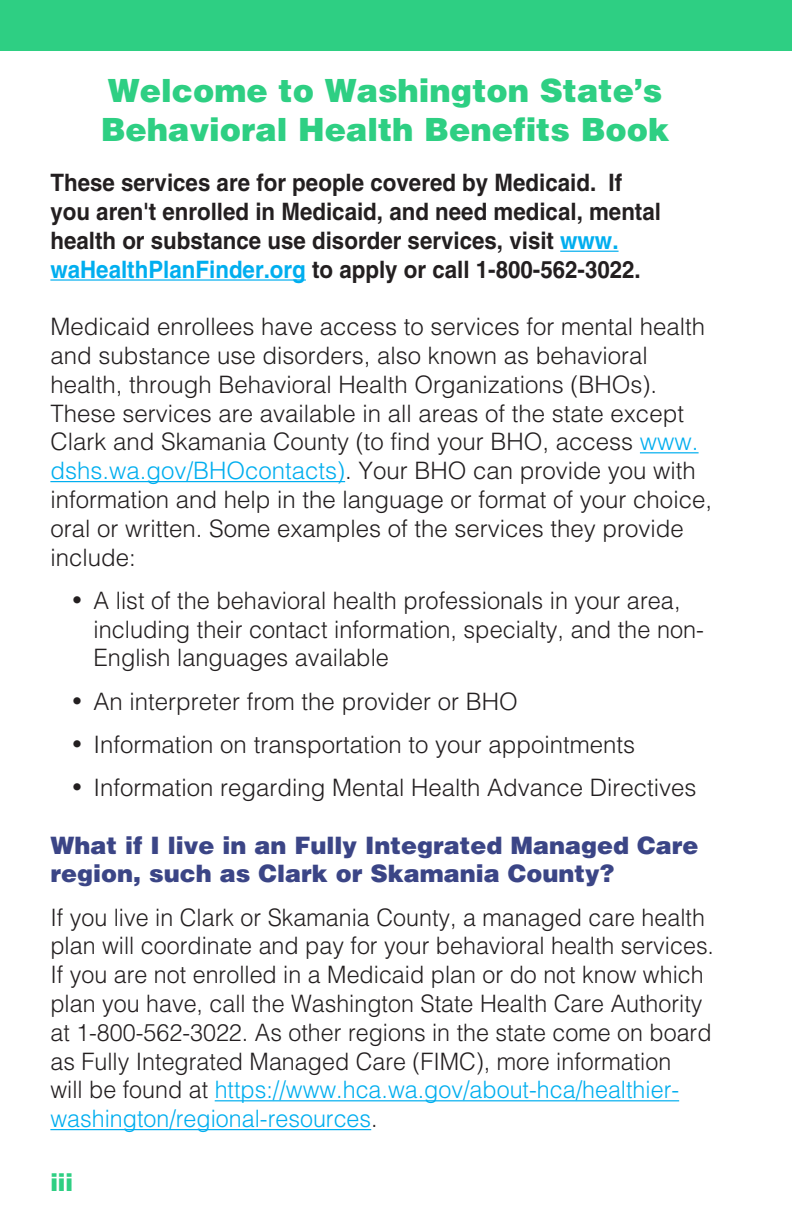
<style>
.page{position:relative;width:792px;height:1224px;background:#fff}
.page>*{position:absolute;margin:0;border:0;box-sizing:border-box;transform-origin:0 0}
.t1{font:900 32px/38.4px "Helvetica LT Std";color:#2ecf83}
.t2{font:300 24px/28.8px "Helvetica LT Std";color:#231f20}
.t3{font:700 24px/28.8px "Helvetica LT Std";color:#231f20;scale:.93 1}
.t4{font:900 24px/28.8px "Helvetica LT Std";color:#3b4586}
.TOC_body{font:900 24px "Helvetica LT Std";color:#2ecf83;scale:.95 1}
.s1{color:#00aeef}
.s2{font-size:20px}
</style>
<div class="page">
<div style="left:0;top:0;width:792px;height:50px;background:#2ecf83"></div>
<hr style="left:560px;top:251px;width:59px;height:1px;background:#00aeef">
<hr style="left:50px;top:279px;width:256px;height:2px;background:#00aeef">
<hr style="left:640px;top:452px;width:59px;height:1px;background:#00aeef">
<hr style="left:50px;top:481px;width:295px;height:1px;background:#00aeef">
<hr style="left:215px;top:1100px;width:464px;height:1px;background:#00aeef">
<hr style="left:50px;top:1129px;width:321px;height:1px;background:#00aeef">
<p class="t1" style="left:101px;top:71px;width:570px">Welcome to Washington State’s<br>Behavioral Health Benefits Book</p>
<p class="t3" style="left:50px;top:168px;width:658px">These services are for people covered by Medicaid. If you aren't enrolled in Medicaid, and need medical, mental health or substance use disorder services, visit <span class="s1">www. waHealthPlanFinder.org</span> to apply or call 1-800-562-3022.</p>
<p class="t2" style="left:50px;top:312px;width:663px">Medicaid enrollees have access to services for mental health and substance use disorders, also known as behavioral health, through Behavioral Health Organizations (BHOs).<br>These services are available in all areas of the state except Clark and Skamania County (to find your BHO, access <span class="s1">www. dshs.wa.gov/BHOcontacts)</span>. Your BHO can provide you with information and help in the language or format of your choice, oral or written. Some examples of the services they provide include:</p>
<p class="t2" style="left:94px;top:586px;width:612px;text-indent:-22px"><span class="s2">•</span> A list of the behavioral health professionals in your area, including their contact information, specialty, and the non-<br>English languages available</p>
<p class="t2" style="left:72px;top:686px;width:447px"><span class="s2">•</span> An interpreter from the provider or BHO</p>
<p class="t2" style="left:72px;top:730px;width:565px"><span class="s2">•</span> Information on transportation to your appointments</p>
<p class="t2" style="left:72px;top:773px;width:626px"><span class="s2">•</span> Information regarding Mental Health Advance Directives</p>
<p class="t4" style="left:50px;top:830px;width:650px">What if I live in an Fully Integrated Managed Care region, such as Clark or Skamania County?</p>
<p class="t2" style="left:50px;top:902px;width:665px">If you live in Clark or Skamania County, a managed care health plan will coordinate and pay for your behavioral health services.<br>If you are not enrolled in a Medicaid plan or do not know which plan you have, call the Washington State Health Care Authority at 1-800-562-3022. As other regions in the state come on board as Fully Integrated Managed Care (FIMC), more information<br>will be found at <span class="s1">https://www.hca.wa.gov/about-hca/healthier&shy;washington/regional-resources</span>.</p>
<p class="TOC_body" style="left:50px;top:1167px;width:25px">iii</p>
</div>
